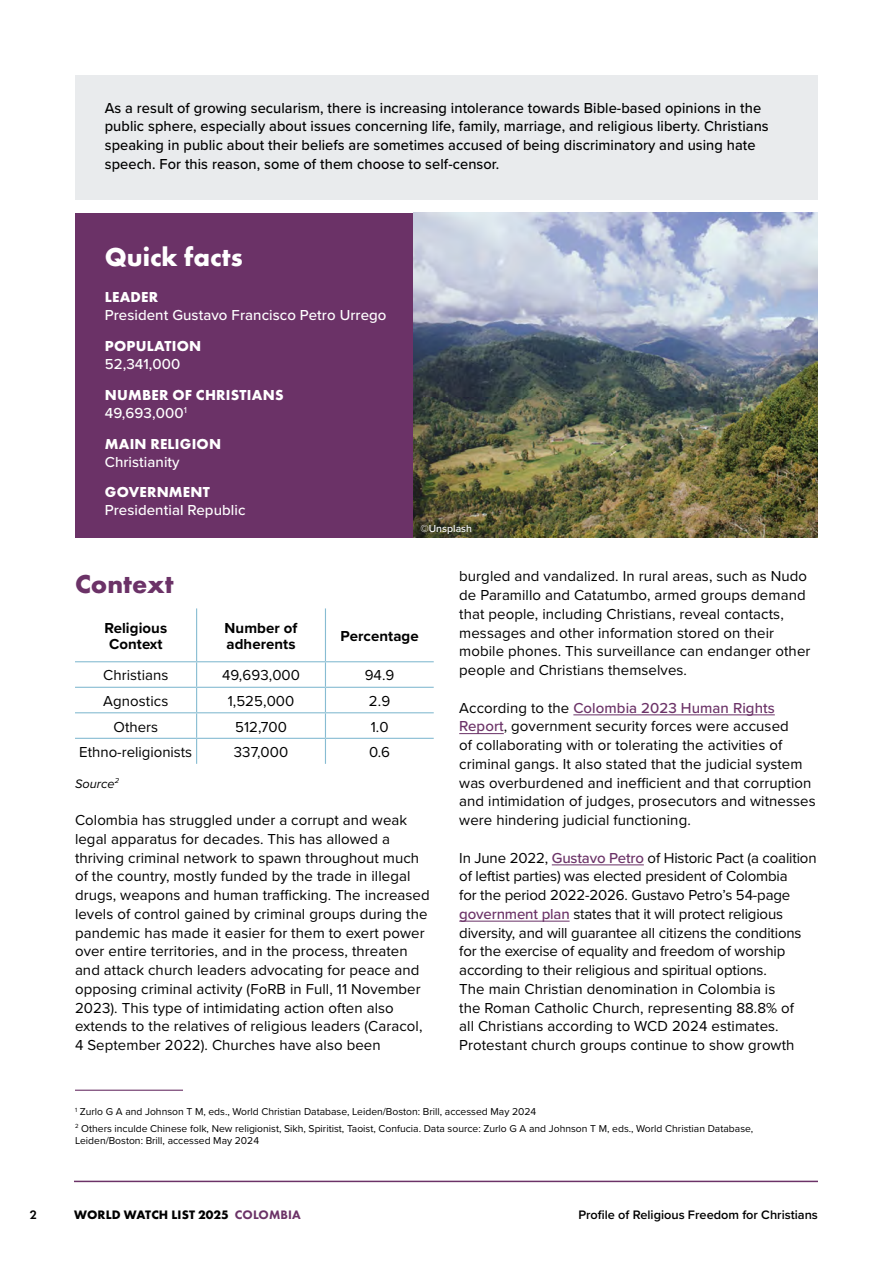
<style>
.page{position:relative;width:893px;height:1263px;background:#fff}
.page>*{position:absolute;margin:0;border:0;box-sizing:border-box;transform-origin:0 0}
.t1{font:700 27px "Futura PT";color:#fff}
.t2{font:700 27px "Futura PT";color:#6b3267}
.t3{font:15px/18.8px "Proxima Nova";letter-spacing:.005em;color:#000}
.t4{font:500 15px/18.8px "Proxima Nova";letter-spacing:.005em;color:#000}
.t5{font:500 15px "Proxima Nova";letter-spacing:.005em;color:#fff}
.t6{font:700 15px "Futura PT";letter-spacing:.015em;color:#fff}
.t7{font:700 15px/16.5px "Proxima Nova";letter-spacing:.005em;color:#000;text-align:center}
.t8{font:600 12.75px "Proxima Nova";color:#000}
.t9{font:700 12.75px "Futura PT";letter-spacing:.01em;color:#000}
.t10{font:italic 12.75px "Proxima Nova";letter-spacing:.005em;color:#000}
.t11{font:600 12.75px "Futura PT";color:#000}
.t12{font:500 10.5px "Proxima Nova";letter-spacing:.005em;color:#fff}
.t13{font:10.35px/16.6px "Proxima Nova";color:#000}
.s1{font-weight:500;color:#6b3267}
.s2{font-weight:800;color:#6b3267}
</style>
<div class="page">
<hr style="left:74px;top:1181px;width:744px;height:1px;background:#6b3267">
<div style="left:75px;top:75px;width:743px;height:124px;background:#e9ebed"></div>
<div style="left:75px;top:213px;width:359px;height:324px;background:#6b3267"></div>
<hr style="left:75px;top:1090px;width:108px;height:1px;background:#6b3267">
<hr style="left:573px;top:715px;width:202px;height:1px;background:#6b3267">
<hr style="left:459px;top:733px;width:45px;height:1px;background:#6b3267">
<hr style="left:552px;top:865px;width:92px;height:1px;background:#6b3267">
<hr style="left:459px;top:921px;width:111px;height:1px;background:#6b3267">
<img style="left:414px;top:213px;width:404px;height:324px">
<hr style="left:196px;top:608px;width:1px;height:53px;background:#87bcd2">
<hr style="left:325px;top:608px;width:1px;height:53px;background:#87bcd2">
<hr style="left:75px;top:661px;width:122px;height:1px;background:#87bcd2">
<hr style="left:197px;top:661px;width:128px;height:1px;background:#87bcd2">
<hr style="left:325px;top:661px;width:109px;height:1px;background:#87bcd2">
<hr style="left:75px;top:687px;width:122px;height:1px;background:#87bcd2">
<hr style="left:197px;top:687px;width:128px;height:1px;background:#87bcd2">
<hr style="left:325px;top:687px;width:109px;height:1px;background:#87bcd2">
<hr style="left:75px;top:712px;width:122px;height:1px;background:#87bcd2">
<hr style="left:197px;top:712px;width:128px;height:1px;background:#87bcd2">
<hr style="left:325px;top:712px;width:109px;height:1px;background:#87bcd2">
<hr style="left:75px;top:738px;width:122px;height:1px;background:#87bcd2">
<hr style="left:197px;top:738px;width:128px;height:1px;background:#87bcd2">
<svg style="left:196px;top:662px;width:1px;height:102px"></svg>
<hr style="left:325px;top:738px;width:109px;height:1px;background:#87bcd2">
<svg style="left:325px;top:662px;width:1px;height:102px"></svg>
<p class="t4" style="left:105px;top:98px;width:665px">As a result of growing secularism, there is increasing intolerance towards Bible-based opinions in the public sphere, especially about issues concerning life, family, marriage, and religious liberty. Christians speaking in public about their beliefs are sometimes accused of being discriminatory and using hate speech. For this reason, some of them choose to self-censor.</p>
<h1 class="t1" style="left:105px;top:240px;width:139px">Quick facts</h1>
<p class="t6" style="left:105px;top:288px;width:55px">LEADER</p>
<p class="t5" style="left:105px;top:304px;width:283px">President Gustavo Francisco Petro Urrego</p>
<p class="t6" style="left:105px;top:336px;width:98px">POPULATION</p>
<p class="t5" style="left:105px;top:353px;width:77px">52,341,000</p>
<p class="t6" style="left:105px;top:385px;width:180px">NUMBER OF CHRISTIANS</p>
<p class="t5" style="left:105px;top:402px;width:84px">49,693,000<sup>1</sup></p>
<p class="t6" style="left:105px;top:434px;width:118px">MAIN RELIGION</p>
<p class="t5" style="left:105px;top:450px;width:76px">Christianity</p>
<p class="t6" style="left:105px;top:483px;width:107px">GOVERNMENT</p>
<p class="t5" style="left:105px;top:499px;width:142px">Presidential Republic</p>
<p class="t12" style="left:420px;top:520px;width:53px">©Unsplash</p>
<h1 class="t2" style="left:75px;top:566px;width:100px">Context</h1>
<p class="t7" style="left:104px;top:619px;width:64px">Religious<br>Context</p>
<p class="t7" style="left:225px;top:619px;width:74px;text-align:left">Number of adherents</p>
<p class="t7" style="left:340px;top:627px;width:80px">Percentage</p>
<p class="t3" style="left:103px;top:665px;width:67px">Christians</p>
<p class="t3" style="left:222px;top:665px;width:79px">49,693,000</p>
<p class="t3" style="left:365px;top:665px;width:31px">94.9</p>
<p class="t3" style="left:103px;top:691px;width:67px">Agnostics</p>
<p class="t3" style="left:228px;top:691px;width:68px">1,525,000</p>
<p class="t3" style="left:369px;top:691px;width:23px">2.9</p>
<p class="t3" style="left:114px;top:716px;width:46px">Others</p>
<p class="t3" style="left:235px;top:716px;width:53px">512,700</p>
<p class="t3" style="left:371px;top:716px;width:19px">1.0</p>
<p class="t3" style="left:79px;top:742px;width:115px">Ethno-religionists</p>
<p class="t3" style="left:234px;top:742px;width:56px">337,000</p>
<p class="t3" style="left:369px;top:742px;width:23px">0.6</p>
<p class="t10" style="left:75px;top:774px;width:46px">Source<sup>2</sup></p>
<p class="t3" style="left:75px;top:810px;width:356px">Colombia has struggled under a corrupt and weak legal apparatus for decades. This has allowed a thriving criminal network to spawn throughout much of the country, mostly funded by the trade in illegal drugs, weapons and human trafficking. The increased levels of control gained by criminal groups during the pandemic has made it easier for them to exert power over entire territories, and in the process, threaten and attack church leaders advocating for peace and opposing criminal activity (FoRB in Full, 11 November 2023). This type of intimidating action often also extends to the relatives of religious leaders (Caracol, 4 September 2022). Churches have also been</p>
<p class="t3" style="left:459px;top:566px;width:353px">burgled and vandalized. In rural areas, such as Nudo de Paramillo and Catatumbo, armed groups demand that people, including Christians, reveal contacts, messages and other information stored on their mobile phones. This surveillance can endanger other people and Christians themselves.</p>
<p class="t3" style="left:459px;top:697px;width:358px">According to the <span class="s1">Colombia 2023 Human Rights Report</span>, government security forces were accused<br>of collaborating with or tolerating the activities of criminal gangs. It also stated that the judicial system was overburdened and inefficient and that corruption and intimidation of judges, prosecutors and witnesses were hindering judicial functioning.</p>
<p class="t3" style="left:459px;top:847px;width:359px">In June 2022, <span class="s1">Gustavo Petro</span> of Historic Pact (a coalition of leftist parties) was elected president of Colombia<br>for the period 2022-2026. Gustavo Petro’s 54-page <span class="s1">government plan</span> states that it will protect religious diversity, and will guarantee all citizens the conditions for the exercise of equality and freedom of worship according to their religious and spiritual options.<br>The main Christian denomination in Colombia is<br>the Roman Catholic Church, representing 88.8% of<br>all Christians according to WCD 2024 estimates.<br>Protestant church groups continue to show growth</p>
<p class="t13" style="left:75px;top:1103px;width:680px"><sup>1</sup> Zurlo G A and Johnson T M, eds., World Christian Database, Leiden/Boston: Brill, accessed May 2024<br><sup>2</sup> Others inculde Chinese folk, New religionist, Sikh, Spiritist, Taoist, Confucia. Data source: Zurlo G A and Johnson T M, eds., World Christian Database,</p>
<p class="t13" style="left:75px;top:1132px;width:186px">Leiden/Boston: Brill, accessed May 2024</p>
<p class="t11" style="left:30px;top:1207px;width:9px">2</p>
<p class="t9" style="left:74px;top:1206px;width:228px">WORLD WATCH LIST 2025 <span class="s2">COLOMBIA</span></p>
<p class="t8" style="left:578px;top:1205px;width:241px">Profile of Religious Freedom for Christians</p>
</div>
